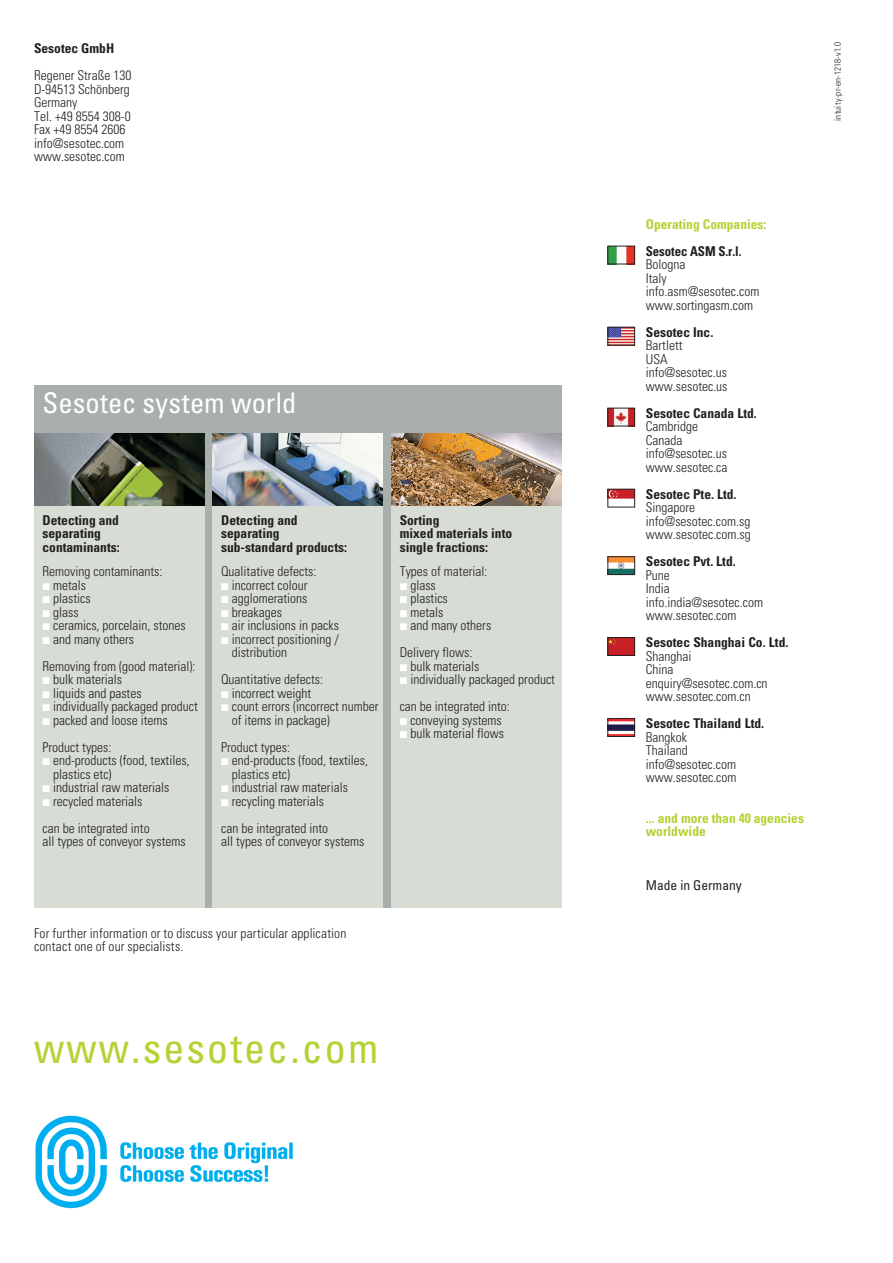
<style>
.page{position:relative;width:893px;height:1263px;background:#fff}
.page>*{position:absolute;margin:0;border:0;box-sizing:border-box;transform-origin:0 0}
.t1{font:condensed 42px "Univers LT";letter-spacing:.05em;color:#b3d234}
.t2{font:condensed 28.5px "Univers LT";letter-spacing:.005em;color:#fff}
.t3{font:300 condensed 13.5px/13.5px "Univers LT";color:#231f20}
.t4{font:700 condensed 13.5px/13.5px "Univers LT";color:#231f20}
.t5{font:700 condensed 13.5px/13.5px "Univers LT";color:#b3d234}
.t6{font:700 condensed 13.5px "Univers LT";color:#231f20;scale:.95 1}
.t7{font:condensed 13.5px "Univers LT";color:#231f20}
.t8{font:300 condensed 9px "Univers LT";letter-spacing:.025em;color:#231f20}
.s1{color:#fff}
</style>
<div class="page">
<img style="left:35px;top:1115px;width:258px;height:94px">
<div style="left:34px;top:385px;width:527px;height:522px;background:#a9afaa"></div>
<div style="left:34px;top:436px;width:170px;height:471px;background:#d7ddd4"></div>
<div style="left:213px;top:436px;width:170px;height:471px;background:#d7ddd4"></div>
<div style="left:391px;top:436px;width:170px;height:471px;background:#d7ddd4"></div>
<img style="left:34px;top:433px;width:170px;height:72px">
<img style="left:213px;top:433px;width:170px;height:72px">
<img style="left:391px;top:433px;width:170px;height:72px">
<img style="left:610px;top:248px;width:23px;height:14px">
<div style="left:608px;top:246px;width:27px;height:18px;border:1px solid #231f20"></div>
<img style="left:610px;top:491px;width:23px;height:8px">
<div style="left:608px;top:489px;width:27px;height:18px;border:1px solid #231f20"></div>
<img style="left:610px;top:558px;width:23px;height:15px">
<div style="left:608px;top:556px;width:27px;height:19px;border:1px solid #231f20"></div>
<img style="left:610px;top:639px;width:23px;height:15px">
<div style="left:608px;top:637px;width:27px;height:19px;border:1px solid #231f20"></div>
<img style="left:610px;top:329px;width:23px;height:14px">
<div style="left:608px;top:327px;width:27px;height:18px;border:1px solid #231f20"></div>
<img style="left:610px;top:410px;width:23px;height:14px">
<img style="left:610px;top:720px;width:23px;height:15px">
<div style="left:608px;top:718px;width:27px;height:19px;border:1px solid #231f20"></div>
<p class="t4" style="left:34px;top:42px;width:82px">Sesotec GmbH</p>
<p class="t3" style="left:34px;top:69px;width:99px">Regener Straße 130<br>D-94513 Schönberg<br>Germany<br>Tel. +49 8554 308-0<br>Fax +49 8554 2606 info@sesotec.com www.sesotec.com</p>
<h2 class="t2" style="left:43px;top:385px;width:255px">Sesotec system world</h2>
<p class="t4" style="left:43px;top:513px;width:79px">Detecting and separating contaminants:</p>
<p class="t3" style="left:43px;top:565px;width:121px">Removing contaminants:</p>
<p class="t3" style="left:43px;top:578px;width:45px"><span class="s1">■</span> metals</p>
<p class="t3" style="left:43px;top:592px;width:50px"><span class="s1">■</span> plastics</p>
<p class="t3" style="left:43px;top:605px;width:38px"><span class="s1">■</span> glass</p>
<p class="t3" style="left:43px;top:619px;width:145px"><span class="s1">■</span> ceramics, porcelain, stones</p>
<p class="t3" style="left:43px;top:625px;width:154px;line-height:27px"><span class="s1">■</span> and many others<br>Removing from (good material):</p>
<p class="t3" style="left:43px;top:673px;width:81px"><span class="s1">■</span> bulk materials</p>
<p class="t3" style="left:43px;top:686px;width:101px"><span class="s1">■</span> liquids and pastes</p>
<p class="t3" style="left:43px;top:700px;width:157px"><span class="s1">■</span> individually packaged product</p>
<p class="t3" style="left:43px;top:706px;width:127px;line-height:27px"><span class="s1">■</span> packed and loose items<br>Product types:</p>
<p class="t3" style="left:53px;top:754px;width:138px;text-indent:-11px"><span class="s1">■</span> end-products (food, textiles, plastics etc)</p>
<p class="t3" style="left:43px;top:781px;width:128px"><span class="s1">■</span> industrial raw materials</p>
<p class="t3" style="left:43px;top:787px;width:109px;line-height:27px"><span class="s1">■</span> recycled materials can be integrated into</p>
<p class="t3" style="left:43px;top:835px;width:145px">all types of conveyor systems</p>
<p class="t4" style="left:221px;top:513px;width:127px">Detecting and separating sub-standard products:</p>
<p class="t3" style="left:221px;top:565px;width:97px">Qualitative defects:</p>
<p class="t3" style="left:221px;top:578px;width:88px"><span class="s1">■</span> incorrect colour</p>
<p class="t3" style="left:221px;top:592px;width:88px"><span class="s1">■</span> agglomerations</p>
<p class="t3" style="left:221px;top:605px;width:62px"><span class="s1">■</span> breakages</p>
<p class="t3" style="left:221px;top:619px;width:119px"><span class="s1">■</span> air inclusions in packs</p>
<p class="t3" style="left:232px;top:632px;width:109px;text-indent:-11px"><span class="s1">■</span> incorrect positioning / distribution</p>
<p class="t3" style="left:221px;top:673px;width:103px">Quantitative defects:</p>
<p class="t3" style="left:221px;top:686px;width:92px"><span class="s1">■</span> incorrect weight</p>
<p class="t3" style="left:232px;top:700px;width:148px;text-indent:-11px"><span class="s1">■</span> count errors (incorrect number of items in package)</p>
<p class="t3" style="left:221px;top:740px;width:70px">Product types:</p>
<p class="t3" style="left:232px;top:754px;width:138px;text-indent:-11px"><span class="s1">■</span> end-products (food, textiles, plastics etc)</p>
<p class="t3" style="left:221px;top:781px;width:128px"><span class="s1">■</span> industrial raw materials</p>
<p class="t3" style="left:221px;top:787px;width:109px;line-height:27px"><span class="s1">■</span> recycling materials can be integrated into</p>
<p class="t3" style="left:221px;top:835px;width:145px">all types of conveyor systems</p>
<p class="t4" style="left:400px;top:513px;width:114px">Sorting<br>mixed materials into single fractions:</p>
<p class="t3" style="left:400px;top:565px;width:89px">Types of material:</p>
<p class="t3" style="left:400px;top:578px;width:38px"><span class="s1">■</span> glass</p>
<p class="t3" style="left:400px;top:592px;width:50px"><span class="s1">■</span> plastics</p>
<p class="t3" style="left:400px;top:605px;width:45px"><span class="s1">■</span> metals</p>
<p class="t3" style="left:400px;top:612px;width:93px;line-height:27px"><span class="s1">■</span> and many others<br>Delivery flows:</p>
<p class="t3" style="left:400px;top:659px;width:81px"><span class="s1">■</span> bulk materials</p>
<p class="t3" style="left:400px;top:666px;width:157px;line-height:27px"><span class="s1">■</span> individually packaged product can be integrated into:</p>
<p class="t3" style="left:400px;top:713px;width:104px"><span class="s1">■</span> conveying systems</p>
<p class="t3" style="left:400px;top:727px;width:106px"><span class="s1">■</span> bulk material flows</p>
<p class="t3" style="left:34px;top:926px;width:314px">For further information or to discuss your particular application contact one of our specialists.</p>
<h1 class="t1" style="left:34px;top:1021px;width:346px">www.sesotec.com</h1>
<p class="t8" style="left:832px;top:121px;width:80px;rotate:-90deg">intuity-pr-en-1218-v1.0</p>
<p class="t5" style="left:646px;top:217px;width:122px">Operating Companies:</p>
<p class="t6" style="left:646px;top:243px;width:102px">Sesotec ASM S.r.l.</p>
<p class="t3" style="left:646px;top:258px;width:115px">Bologna<br>Italy info.asm@sesotec.com www.sortingasm.com</p>
<p class="t4" style="left:646px;top:325px;width:69px">Sesotec Inc.</p>
<p class="t3" style="left:646px;top:339px;width:83px">Bartlett<br>USA info@sesotec.us www.sesotec.us</p>
<p class="t4" style="left:646px;top:406px;width:112px">Sesotec Canada Ltd.</p>
<p class="t3" style="left:646px;top:420px;width:83px">Cambridge<br>Canada info@sesotec.us www.sesotec.ca</p>
<p class="t4" style="left:646px;top:487px;width:92px">Sesotec Pte. Ltd.</p>
<p class="t3" style="left:646px;top:501px;width:106px">Singapore info@sesotec.com.sg www.sesotec.com.sg</p>
<p class="t4" style="left:646px;top:555px;width:91px">Sesotec Pvt. Ltd.</p>
<p class="t3" style="left:646px;top:568px;width:119px">Pune<br>India info.india@sesotec.com www.sesotec.com</p>
<p class="t4" style="left:646px;top:636px;width:144px">Sesotec Shanghai Co. Ltd.</p>
<p class="t3" style="left:646px;top:649px;width:123px">Shanghai<br>China enquiry@sesotec.com.cn www.sesotec.com.cn</p>
<p class="t4" style="left:646px;top:717px;width:120px">Sesotec Thailand Ltd.</p>
<p class="t3" style="left:646px;top:730px;width:92px">Bangkok<br>Thailand info@sesotec.com www.sesotec.com</p>
<p class="t5" style="left:646px;top:811px;width:160px">... and more than 40 agencies worldwide</p>
<p class="t7" style="left:646px;top:877px;width:97px">Made in Germany</p>
</div>
